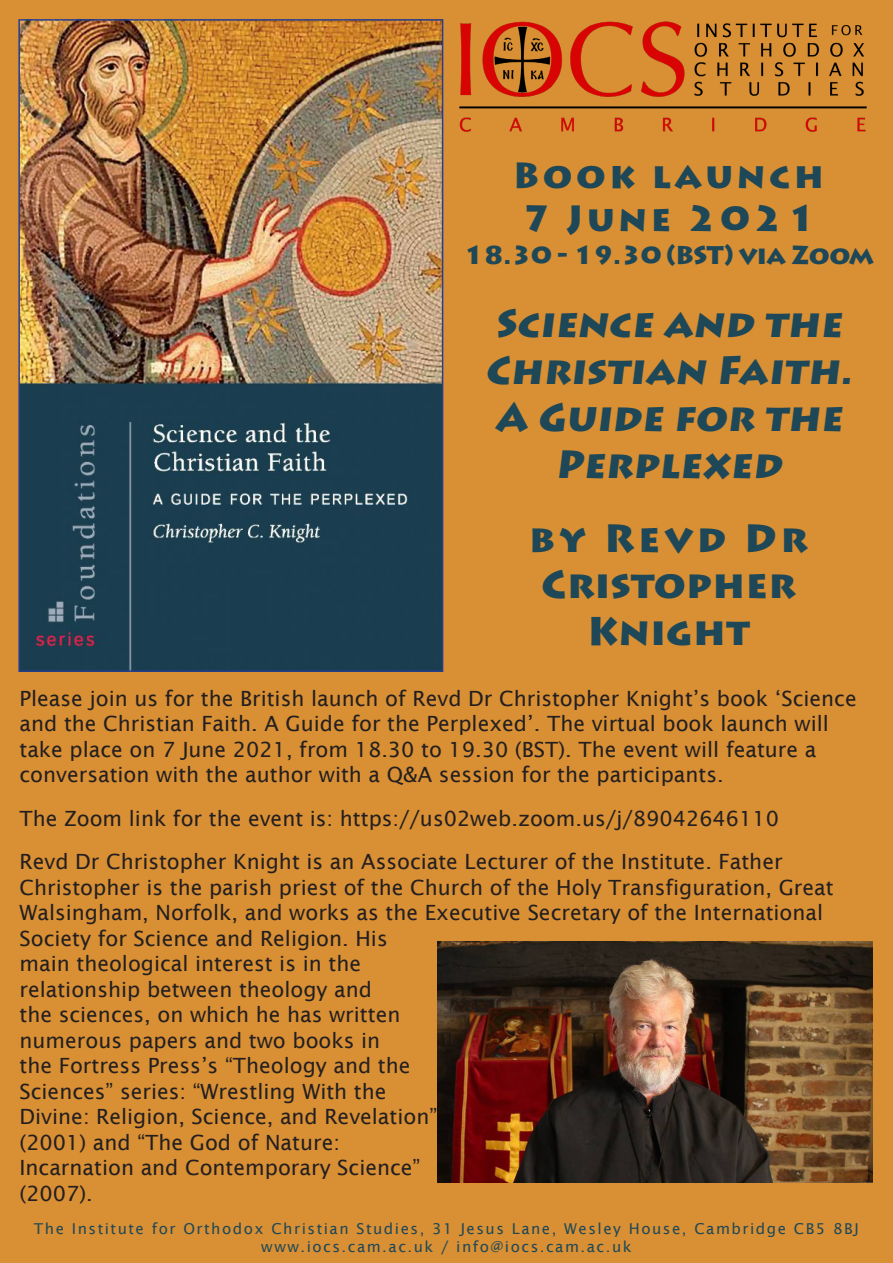
<style>
.page{position:relative;width:893px;height:1263px;background:#d98f33}
.page>*{position:absolute;margin:0;border:0;box-sizing:border-box;transform-origin:0 0}
.t1{font:900 39px/46.8px "Lithos Pro";letter-spacing:.01em;color:#1e4858;text-align:center}
.t2{font:900 36px "Lithos Pro";letter-spacing:.1em;color:#1e4858}
.t3{font:900 25.5px "Lithos Pro";letter-spacing:-.025em;color:#1e4858}
.t4{font:21px/25.5px "Lucida Sans";color:#231f20}
.t5{font:15px "Lucida Sans";letter-spacing:.1em;color:#1e4858}
</style>
<div class="page">
<img style="left:21px;top:22px;width:419px;height:647px">
<div style="left:18px;top:19px;width:425px;height:653px;border:2px solid #253f8e"></div>
<img style="left:437px;top:941px;width:435px;height:241px">
<img style="left:460px;top:21px;width:407px;height:111px">
<p class="t2" style="left:513px;top:153px;width:313px">Book launch</p>
<p class="t2" style="left:521px;top:196px;width:296px">7 June 2021</p>
<p class="t3" style="left:463px;top:239px;width:412px">18.30 - 19.30 (BST) via Zoom</p>
<p class="t1" style="left:485px;top:301px;width:375px">Science and the<br>Christian Faith.<br>A Guide for the<br>Perplexed</p>
<p class="t1" style="left:529px;top:516px;width:280px">by Revd Dr<br>Cristopher<br>Knight</p>
<p class="t4" style="left:20px;top:685px;width:839px">Please join us for the British launch of Revd Dr Christopher Knight’s book ‘Science and the Christian Faith. A Guide for the Perplexed’. The virtual book launch will take place on 7 June 2021, from 18.30 to 19.30 (BST). The event will feature a conversation with the author with a Q&amp;A session for the participants.</p>
<p class="t4" style="left:20px;top:805px;width:761px">The Zoom link for the event is: https://us02web.zoom.us/j/89042646110</p>
<p class="t4" style="left:20px;top:849px;width:816px">Revd Dr Christopher Knight is an Associate Lecturer of the Institute. Father Christopher is the parish priest of the Church of the Holy Transfiguration, Great Walsingham, Norfolk, and works as the Executive Secretary of the International Society for Science and Religion. His<br>main theological interest is in the<br>relationship between theology and<br>the sciences, on which he has written<br>numerous papers and two books in<br>the Fortress Press’s “Theology and the<br>Sciences” series: “Wrestling With the<br>Divine: Religion, Science, and Revelation”<br>(2001) and “The God of Nature:<br>Incarnation and Contemporary Science”<br>(2007).</p>
<p class="t5" style="left:34px;top:1220px;width:826px">The Institute for Orthodox Christian Studies, 31 Jesus Lane, Wesley House, Cambridge CB5 8BJ</p>
<p class="t5" style="left:261px;top:1238px;width:372px">www.iocs.cam.ac.uk / info@iocs.cam.ac.uk</p>
</div>
